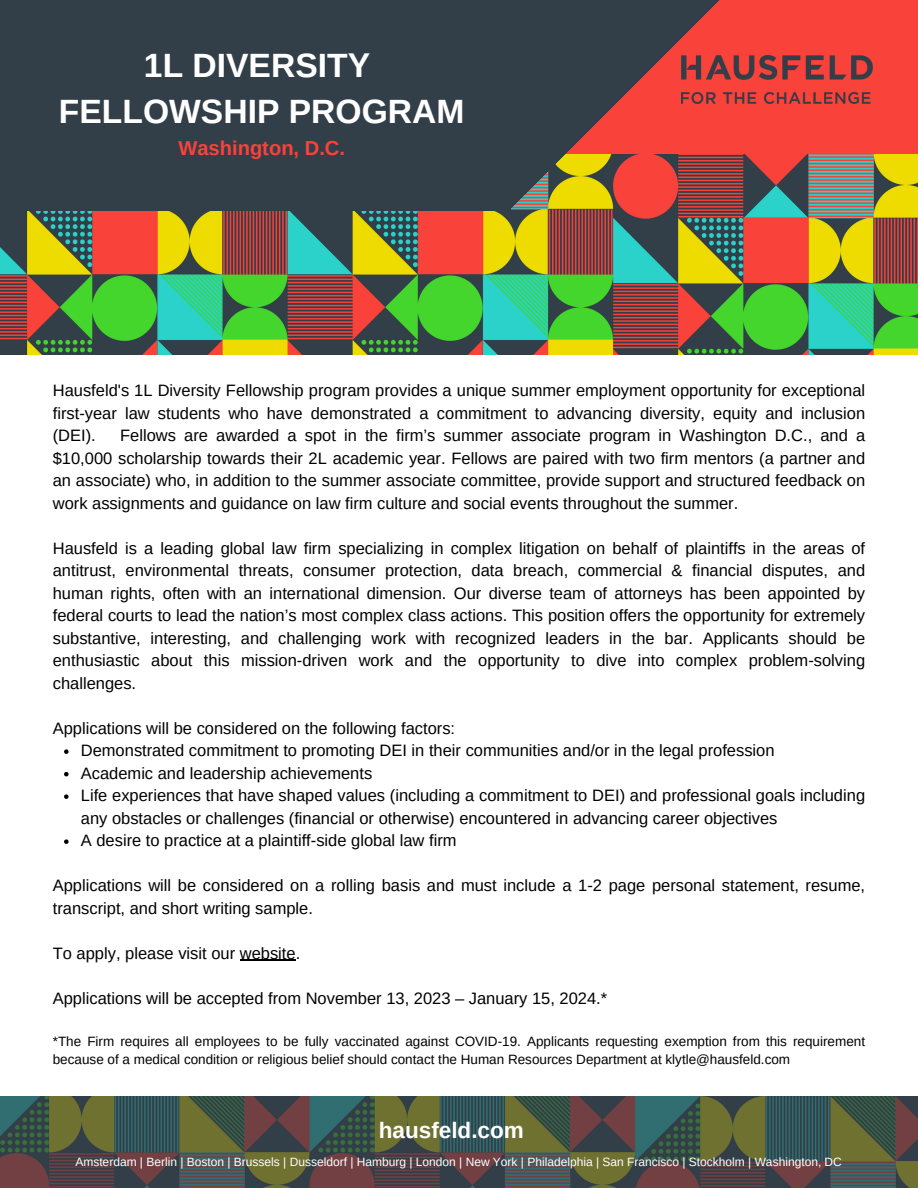
<style>
.page{position:relative;width:918px;height:1188px;background:#fff}
.page>*{position:absolute;margin:0;border:0;box-sizing:border-box;transform-origin:0 0}
.t1{font:700 33.6px "Arimo";color:#fff}
.t2{font:700 22.5px "Arimo";color:#fff}
.t3{font:700 20.1px "Arimo";color:#f9423a}
.t4{font:16.5px/22.5px "Arimo";color:#000;text-align:justify}
.t5{font:13.5px/18px "Arimo";color:#000}
.t6{font:12px "Arimo";color:#fff}
</style>
<div class="page">
<img style="left:0;top:154px;width:918px;height:201px">
<div style="left:0;top:0;width:918px;height:154px;background:#f9423a"></div>
<div style="left:0;top:0;width:511px;height:210px;background:#333f48"></div>
<svg style="left:511px;top:0;width:211px;height:210px;fill:#333f48"></svg>
<img style="left:681px;top:56px;width:192px;height:47px">
<svg style="left:64px;top:749px;width:5px;height:5px"></svg>
<svg style="left:64px;top:772px;width:5px;height:4px"></svg>
<svg style="left:64px;top:794px;width:5px;height:5px"></svg>
<svg style="left:64px;top:839px;width:5px;height:5px"></svg>
<hr style="left:240px;top:960px;width:56px;height:1px;background:#000">
<svg style="left:0;top:1096px;width:918px;height:92px;background:#4e5347"></svg>
<p class="t1" style="left:144px;top:46px;width:228px">1L DIVERSITY</p>
<p class="t1" style="left:59px;top:92px;width:407px">FELLOWSHIP PROGRAM</p>
<p class="t3" style="left:178px;top:137px;width:168px">Washington, D.C.</p>
<p class="t4" style="left:53px;top:379px;width:814px">Hausfeld's 1L Diversity Fellowship program provides a unique summer employment opportunity for exceptional first-year law students who have demonstrated a commitment to advancing diversity, equity and inclusion (DEI).</p>
<p class="t4" style="left:53px;top:424px;width:814px;text-indent:67px">Fellows are awarded a spot in the firm’s summer associate program in Washington D.C., and a $10,000 scholarship towards their 2L academic year. Fellows are paired with two firm mentors (a partner and an associate) who, in addition to the summer associate committee, provide support and structured feedback on work assignments and guidance on law firm culture and social events throughout the summer.</p>
<p class="t4" style="left:53px;top:537px;width:814px">Hausfeld is a leading global law firm specializing in complex litigation on behalf of plaintiffs in the areas of antitrust, environmental threats, consumer protection, data breach, commercial &amp; financial disputes, and human rights, often with an international dimension. Our diverse team of attorneys has been appointed by federal courts to lead the nation’s most complex class actions. This position offers the opportunity for extremely substantive, interesting, and challenging work with recognized leaders in the bar. Applicants should be enthusiastic about this mission-driven work and the opportunity to dive into complex problem-solving challenges.</p>
<p class="t4" style="left:53px;top:717px;width:404px">Applications will be considered on the following factors:</p>
<p class="t4" style="left:81px;top:739px;width:695px">Demonstrated commitment to promoting DEI in their communities and/or in the legal profession</p>
<p class="t4" style="left:81px;top:762px;width:293px">Academic and leadership achievements</p>
<p class="t4" style="left:81px;top:784px;width:786px">Life experiences that have shaped values (including a commitment to DEI) and professional goals including any obstacles or challenges (financial or otherwise) encountered in advancing career objectives</p>
<p class="t4" style="left:81px;top:829px;width:377px">A desire to practice at a plaintiff-side global law firm</p>
<p class="t4" style="left:53px;top:874px;width:814px">Applications will be considered on a rolling basis and must include a 1-2 page personal statement, resume, transcript, and short writing sample.</p>
<p class="t4" style="left:53px;top:942px;width:249px">To apply, please visit our website.</p>
<p class="t4" style="left:53px;top:987px;width:556px">Applications will be accepted from November 13, 2023 – January 15, 2024.*</p>
<p class="t5" style="left:53px;top:1033px;width:814px">*The Firm requires all employees to be fully vaccinated against COVID-19. Applicants requesting exemption from this requirement because of a medical condition or religious belief should contact the Human Resources Department at klytle@hausfeld.com</p>
<p class="t2" style="left:379px;top:1118px;width:147px">hausfeld.com</p>
<p class="t6" style="left:75px;top:1155px;width:768px">Amsterdam | Berlin | Boston | Brussels | Dusseldorf | Hamburg | London | New York | Philadelphia | San Francisco | Stockholm | Washington, DC</p>
</div>
